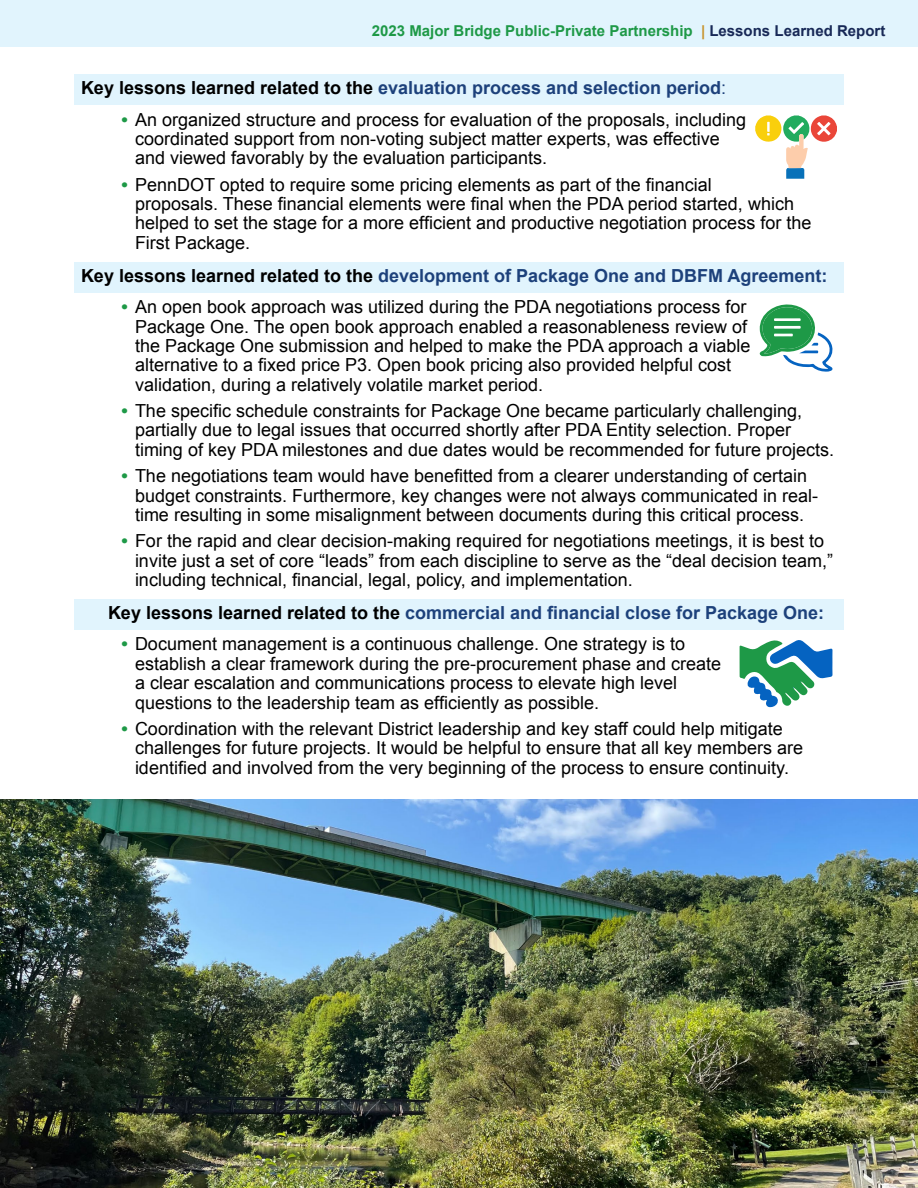
<style>
.page{position:relative;width:918px;height:1188px;background:#fff}
.page>*{position:absolute;margin:0;border:0;box-sizing:border-box;transform-origin:0 0}
.t1{font:18px/19.4px "Arial";color:#000}
.t2{font:700 18px "Arial";color:#1d417b}
.t3{font:700 15px "Arial";color:#1e9947}
.s1{color:#c7932c}
.s2{color:#182957}
.s3{color:#000}
.s4{font-weight:400}
.s5{font-weight:700;color:#1e9947}
</style>
<div class="page">
<div style="left:0;top:0;width:918px;height:46px;background:#e1f4fd"></div>
<div style="left:74px;top:74px;width:770px;height:31px;background:#e1f4fd"></div>
<div style="left:74px;top:262px;width:770px;height:30px;background:#e1f4fd"></div>
<div style="left:74px;top:599px;width:770px;height:30px;background:#e1f4fd"></div>
<img style="left:0;top:799px;width:918px;height:389px">
<svg style="left:755px;top:116px;width:82px;height:63px"></svg>
<svg style="left:760px;top:304px;width:73px;height:68px"></svg>
<svg style="left:740px;top:640px;width:93px;height:68px"></svg>
<p class="t3" style="left:372px;top:21px;width:515px">2023 Major Bridge Public-Private Partnership <span class="s1">|</span> <span class="s2">Lessons Learned Report</span></p>
<p class="t2" style="left:81px;top:76px;width:647px"><span class="s3">Key lessons learned related to the</span> evaluation process and selection period<span class="s4">:</span></p>
<p class="t1" style="left:135px;top:110px;width:613px;text-indent:-14px"><span class="s5">•</span> An organized structure and process for evaluation of the proposals, including coordinated support from non-voting subject matter experts, was effective and viewed favorably by the evaluation participants.</p>
<p class="t1" style="left:135px;top:175px;width:678px;text-indent:-14px"><span class="s5">•</span> PennDOT opted to require some pricing elements as part of the financial<br>proposals. These financial elements were final when the PDA period started, which helped to set the stage for a more efficient and productive negotiation process for the First Package.</p>
<p class="t2" style="left:81px;top:264px;width:748px"><span class="s3">Key lessons learned related to the</span> development of Package One and DBFM Agreement:</p>
<p class="t1" style="left:135px;top:297px;width:617px;text-indent:-14px"><span class="s5">•</span> An open book approach was utilized during the PDA negotiations process for Package One. The open book approach enabled a reasonableness review of the Package One submission and helped to make the PDA approach a viable alternative to a fixed price P3. Open book pricing also provided helpful cost validation, during a relatively volatile market period.</p>
<p class="t1" style="left:135px;top:401px;width:701px;text-indent:-14px"><span class="s5">•</span> The specific schedule constraints for Package One became particularly challenging, partially due to legal issues that occurred shortly after PDA Entity selection. Proper timing of key PDA milestones and due dates would be recommended for future projects.</p>
<p class="t1" style="left:135px;top:466px;width:685px;text-indent:-14px"><span class="s5">•</span> The negotiations team would have benefitted from a clearer understanding of certain budget constraints. Furthermore, key changes were not always communicated in real&shy;time resulting in some misalignment between documents during this critical process.</p>
<p class="t1" style="left:135px;top:531px;width:700px;text-indent:-14px"><span class="s5">•</span> For the rapid and clear decision-making required for negotiations meetings, it is best to invite just a set of core “leads” from each discipline to serve as the “deal decision team,” including technical, financial, legal, policy, and implementation.</p>
<p class="t2" style="left:108px;top:601px;width:718px"><span class="s3">Key lessons learned related to the</span> commercial and financial close for Package One:</p>
<p class="t1" style="left:135px;top:634px;width:588px;text-indent:-14px"><span class="s5">•</span> Document management is a continuous challenge. One strategy is to establish a clear framework during the pre-procurement phase and create a clear escalation and communications process to elevate high level questions to the leadership team as efficiently as possible.</p>
<p class="t1" style="left:135px;top:719px;width:670px;text-indent:-14px"><span class="s5">•</span> Coordination with the relevant District leadership and key staff could help mitigate challenges for future projects. It would be helpful to ensure that all key members are identified and involved from the very beginning of the process to ensure continuity.</p>
</div>
